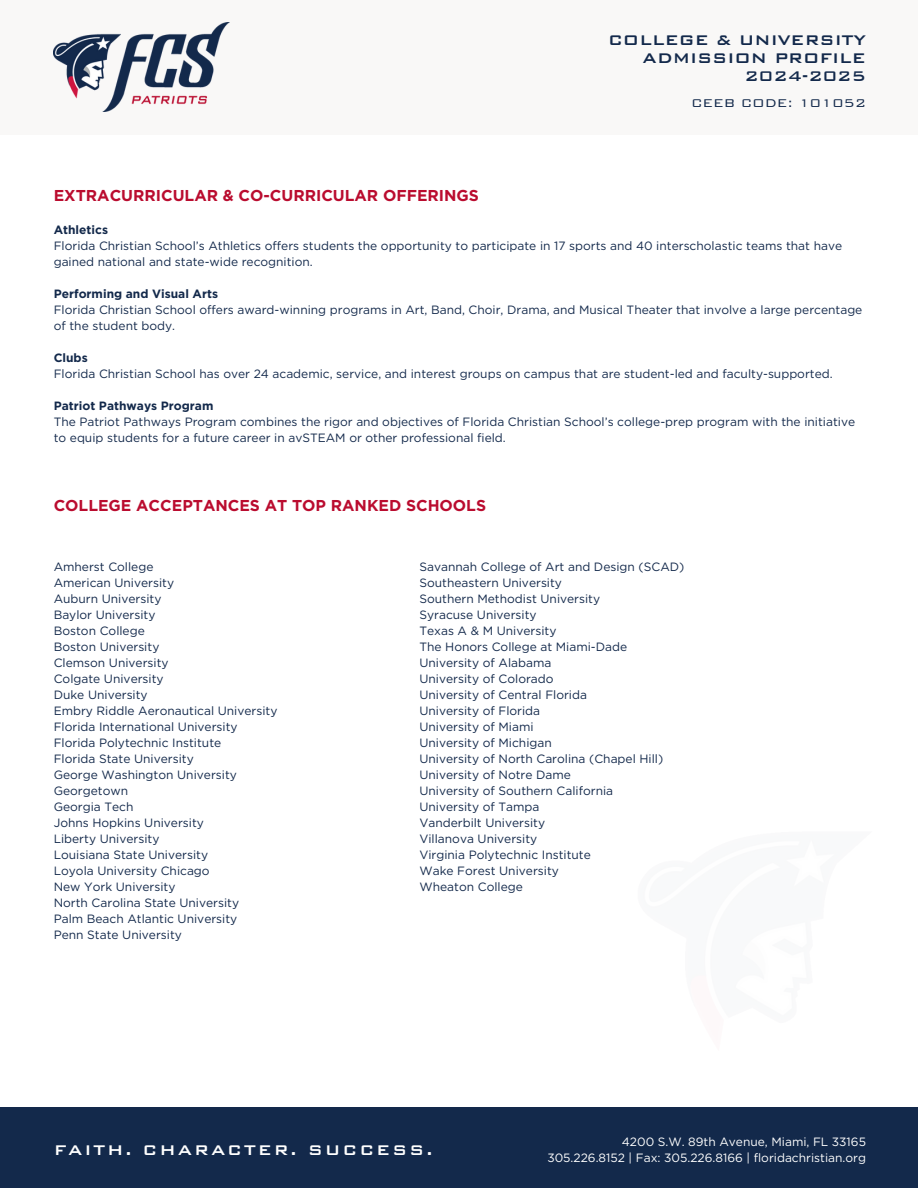
<style>
.page{position:relative;width:918px;height:1188px;background:#fff}
.page>*{position:absolute;margin:0;border:0;box-sizing:border-box;transform-origin:0 0}
.t1{font:500 18.75px "Bank Gothic BT";letter-spacing:.1em;color:#fff}
.t2{font:500 18.6px/18px "Bank Gothic BT";color:#13294b;text-align:right}
.t3{font:700 15.75px "Gotham";color:#ba0c2f}
.t4{font:300 15px "Bank Gothic BT";color:#13294b}
.t5{font:12px/16px "Gotham";color:#13294b}
.t6{font:12px "Gotham";color:#fff}
.t7{font:700 12px "Gotham";color:#13294b}
</style>
<div class="page">
<div style="left:0;top:0;width:918px;height:134px;background:#f9f8f7"></div>
<img style="left:54px;top:23px;width:175px;height:89px">
<div style="left:0;top:1107px;width:918px;height:81px;background:#13294b"></div>
<h1 class="t2" style="left:608px;top:31px;width:260px">COLLEGE &amp; UNIVERSITY<br>ADMISSION PROFILE<br>2024-2025</h1>
<h3 class="t4" style="left:691px;top:95px;width:176px">CEEB CODE: 101052</h3>
<p class="t3" style="left:54px;top:186px;width:427px">EXTRACURRICULAR &amp; CO-CURRICULAR OFFERINGS</p>
<p class="t7" style="left:54px;top:222px;width:56px">Athletics</p>
<p class="t5" style="left:54px;top:237px;width:790px">Florida Christian School’s Athletics offers students the opportunity to participate in 17 sports and 40 interscholastic teams that have gained national and state-wide recognition.</p>
<p class="t7" style="left:54px;top:286px;width:166px">Performing and Visual Arts</p>
<p class="t5" style="left:54px;top:301px;width:810px">Florida Christian School offers award-winning programs in Art, Band, Choir, Drama, and Musical Theater that involve a large percentage of the student body.</p>
<p class="t7" style="left:54px;top:350px;width:36px">Clubs</p>
<h2 class="t5" style="left:54px;top:365px;width:781px">Florida Christian School has over 24 academic, service, and interest groups on campus that are student-led and faculty-supported.</h2>
<p class="t7" style="left:54px;top:398px;width:161px">Patriot Pathways Program</p>
<p class="t5" style="left:54px;top:413px;width:803px">The Patriot Pathways Program combines the rigor and objectives of Florida Christian School’s college-prep program with the initiative to equip students for a future career in avSTEAM or other professional field.</p>
<p class="t3" style="left:54px;top:496px;width:434px">COLLEGE ACCEPTANCES AT TOP RANKED SCHOOLS</p>
<p class="t5" style="left:54px;top:558px;width:101px">Amherst College</p>
<p class="t5" style="left:54px;top:574px;width:122px">American University</p>
<p class="t5" style="left:54px;top:590px;width:109px">Auburn University</p>
<p class="t5" style="left:54px;top:606px;width:103px">Baylor University</p>
<p class="t5" style="left:54px;top:622px;width:93px">Boston College</p>
<p class="t5" style="left:54px;top:638px;width:107px">Boston University</p>
<p class="t5" style="left:54px;top:654px;width:116px">Clemson University</p>
<p class="t5" style="left:54px;top:670px;width:112px">Colgate University</p>
<p class="t5" style="left:54px;top:686px;width:96px">Duke University</p>
<p class="t5" style="left:54px;top:702px;width:225px">Embry Riddle Aeronautical University</p>
<p class="t5" style="left:54px;top:718px;width:185px">Florida International University</p>
<p class="t5" style="left:54px;top:734px;width:169px">Florida Polytechnic Institute</p>
<p class="t5" style="left:54px;top:750px;width:142px">Florida State University</p>
<p class="t5" style="left:54px;top:766px;width:185px">George Washington University</p>
<p class="t5" style="left:54px;top:782px;width:76px">Georgetown</p>
<p class="t5" style="left:54px;top:798px;width:81px">Georgia Tech</p>
<p class="t5" style="left:54px;top:814px;width:152px">Johns Hopkins University</p>
<p class="t5" style="left:54px;top:830px;width:107px">Liberty University</p>
<p class="t5" style="left:54px;top:846px;width:156px">Louisiana State University</p>
<p class="t5" style="left:54px;top:862px;width:157px">Loyola University Chicago</p>
<p class="t5" style="left:54px;top:878px;width:123px">New York University</p>
<p class="t5" style="left:54px;top:894px;width:187px">North Carolina State University</p>
<p class="t5" style="left:54px;top:910px;width:185px">Palm Beach Atlantic University</p>
<p class="t5" style="left:54px;top:926px;width:130px">Penn State University</p>
<p class="t5" style="left:419px;top:558px;width:266px">Savannah College of Art and Design (SCAD)</p>
<p class="t5" style="left:419px;top:574px;width:144px">Southeastern University</p>
<p class="t5" style="left:419px;top:590px;width:182px">Southern Methodist University</p>
<p class="t5" style="left:419px;top:606px;width:119px">Syracuse University</p>
<p class="t5" style="left:419px;top:622px;width:138px">Texas A &amp; M University</p>
<p class="t5" style="left:419px;top:638px;width:209px">The Honors College at Miami-Dade</p>
<p class="t5" style="left:419px;top:654px;width:133px">University of Alabama</p>
<p class="t5" style="left:419px;top:670px;width:136px">University of Colorado</p>
<p class="t5" style="left:419px;top:686px;width:169px">University of Central Florida</p>
<p class="t5" style="left:419px;top:702px;width:122px">University of Florida</p>
<p class="t5" style="left:419px;top:718px;width:116px">University of Miami</p>
<p class="t5" style="left:419px;top:734px;width:134px">University of Michigan</p>
<p class="t5" style="left:419px;top:750px;width:245px">University of North Carolina (Chapel Hill)</p>
<p class="t5" style="left:419px;top:766px;width:153px">University of Notre Dame</p>
<p class="t5" style="left:419px;top:782px;width:195px">University of Southern California</p>
<p class="t5" style="left:419px;top:798px;width:122px">University of Tampa</p>
<p class="t5" style="left:419px;top:814px;width:127px">Vanderbilt University</p>
<p class="t5" style="left:419px;top:830px;width:119px">Villanova University</p>
<p class="t5" style="left:419px;top:846px;width:173px">Virginia Polytechnic Institute</p>
<h1 class="t5" style="left:419px;top:862px;width:141px">Wake Forest University</h1>
<p class="t5" style="left:419px;top:878px;width:105px">Wheaton College</p>
<h2 class="t1" style="left:54px;top:1140px;width:380px">FAITH. CHARACTER. SUCCESS.</h2>
<p class="t6" style="left:622px;top:1134px;width:246px">4200 S.W. 89th Avenue, Miami, FL 33165</p>
<p class="t6" style="left:547px;top:1150px;width:320px">305.226.8152 | Fax: 305.226.8166 | floridachristian.org</p>
</div>
